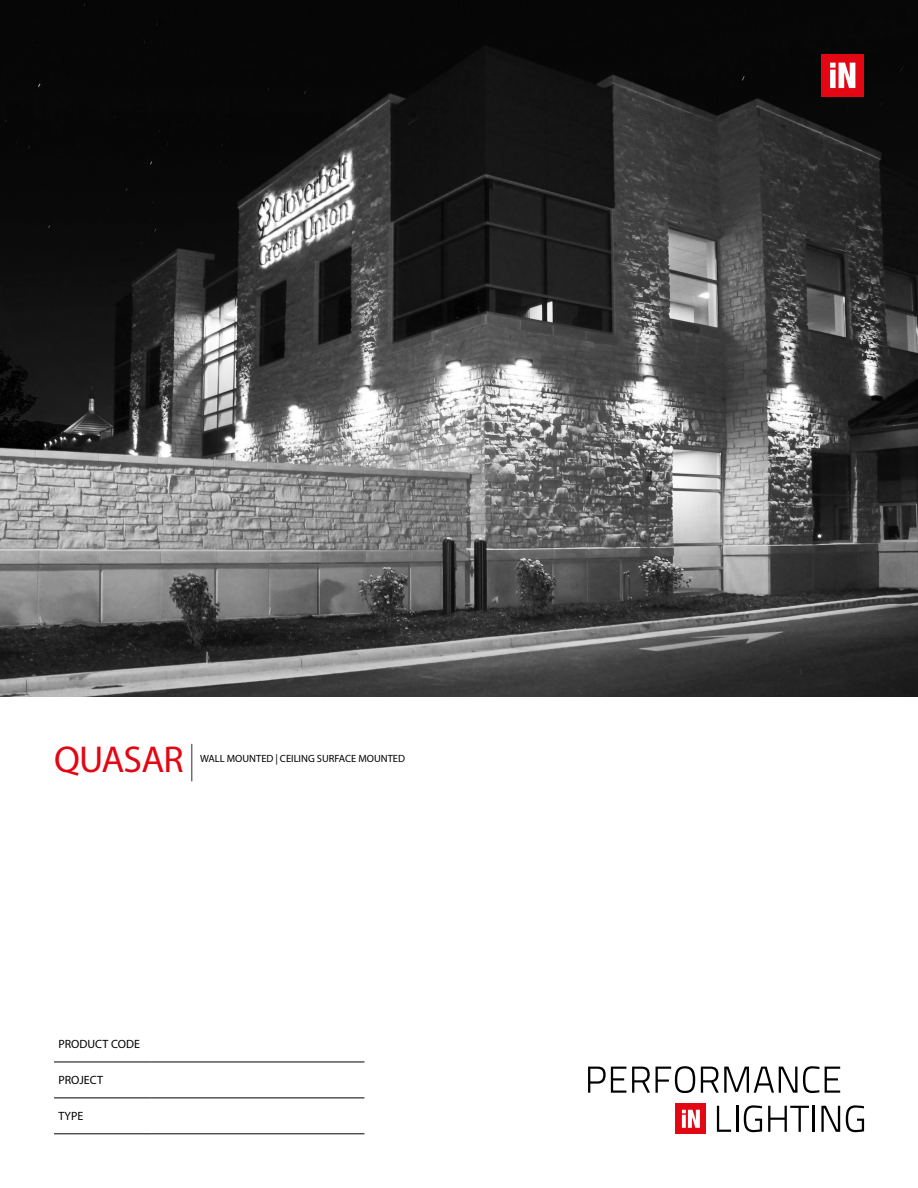
<style>
.page{position:relative;width:918px;height:1188px;background:#fff}
.page>*{position:absolute;margin:0;border:0;box-sizing:border-box;transform-origin:0 0}
.t1{font:37.5px "Myriad Pro";letter-spacing:-.02em;color:#e30613}
.t2{font:12px "Myriad Pro";color:#000}
.t3{font:10.5px "Myriad Pro";color:#000}
.s1{font-weight:300;font-stretch:condensed;color:#000}
</style>
<div class="page">
<img style="left:0;top:0;width:918px;height:696px">
<div style="left:821px;top:54px;width:43px;height:43px;background:#e30613"></div>
<svg style="left:830px;top:63px;width:25px;height:25px"></svg>
<div style="left:676px;top:1104px;width:30px;height:30px;background:#e30613"></div>
<svg style="left:682px;top:1110px;width:18px;height:18px"></svg>
<svg style="left:588px;top:1067px;width:38px;height:26px"></svg>
<svg style="left:632px;top:1067px;width:18px;height:26px"></svg>
<svg style="left:656px;top:1066px;width:39px;height:27px"></svg>
<svg style="left:701px;top:1067px;width:96px;height:26px"></svg>
<svg style="left:803px;top:1066px;width:16px;height:27px"></svg>
<svg style="left:825px;top:1067px;width:15px;height:26px"></svg>
<svg style="left:717px;top:1106px;width:14px;height:26px"></svg>
<hr style="left:736px;top:1106px;width:2px;height:26px;background:#000">
<svg style="left:744px;top:1105px;width:18px;height:27px"></svg>
<svg style="left:768px;top:1106px;width:41px;height:26px"></svg>
<hr style="left:812px;top:1106px;width:3px;height:26px;background:#000">
<svg style="left:821px;top:1106px;width:19px;height:26px"></svg>
<svg style="left:846px;top:1105px;width:18px;height:27px"></svg>
<hr style="left:54px;top:1062px;width:98px;height:1px;background:#000">
<hr style="left:152px;top:1062px;width:212px;height:1px;background:#000">
<hr style="left:54px;top:1098px;width:98px;height:1px;background:#000">
<hr style="left:152px;top:1098px;width:212px;height:1px;background:#000">
<hr style="left:54px;top:1134px;width:98px;height:1px;background:#000">
<hr style="left:152px;top:1134px;width:212px;height:1px;background:#000">
<h1 class="t1" style="left:54px;top:736px;width:141px">QUASAR <span class="s1">|</span></h1>
<p class="t3" style="left:200px;top:752px;width:206px">WALL MOUNTED | CEILING SURFACE MOUNTED</p>
<p class="t2" style="left:58px;top:1037px;width:83px">PRODUCT CODE</p>
<p class="t2" style="left:58px;top:1073px;width:46px">PROJECT</p>
<p class="t2" style="left:58px;top:1109px;width:26px">TYPE</p>
</div>
